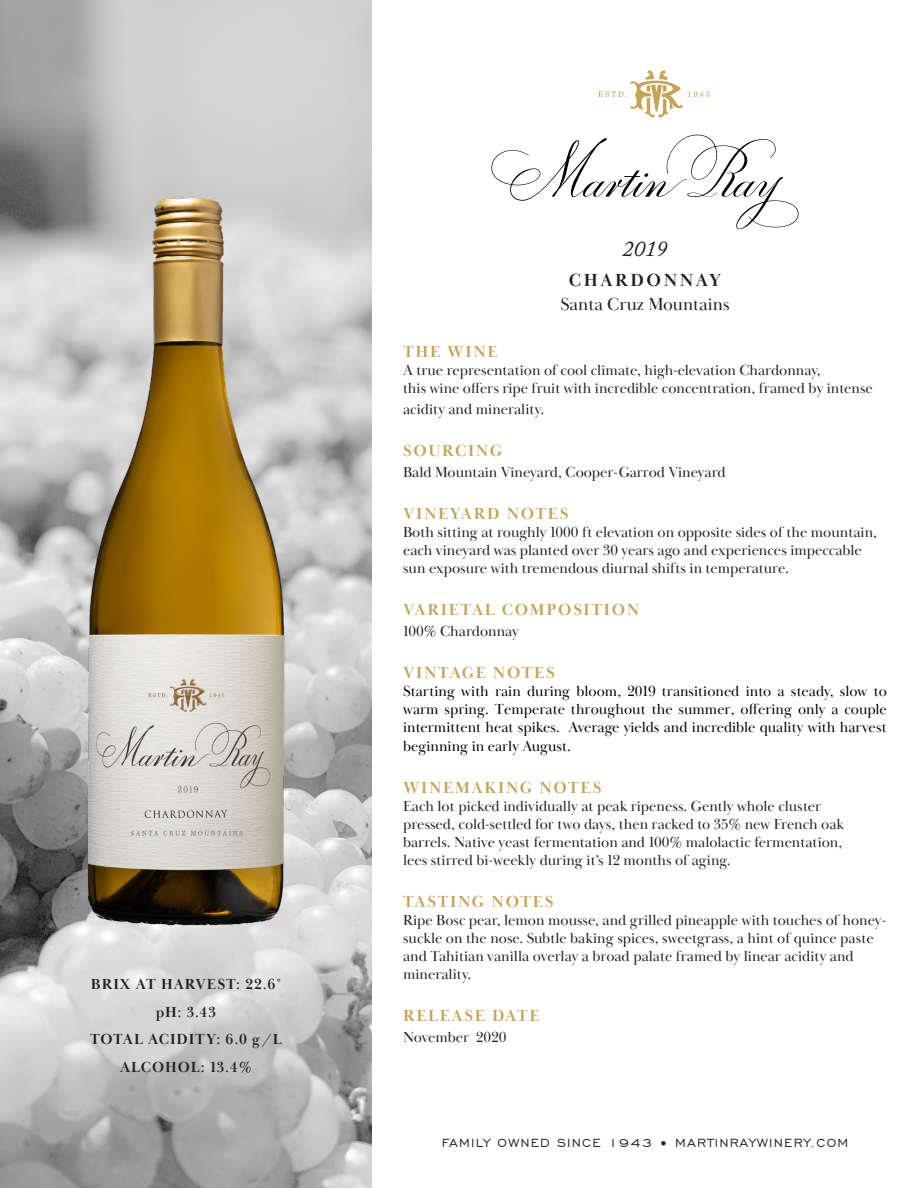
<style>
.page{position:relative;width:918px;height:1188px;background:#fff}
.page>*{position:absolute;margin:0;border:0;box-sizing:border-box;transform-origin:0 0}
.t1{font:italic 22.5px "Adobe Caslon Pro";color:#231f20}
.t2{font:18px "Baskerville Display PT";color:#231f20}
.t3{font:700 18px "Baskerville Display PT";letter-spacing:.14em;color:#231f20}
.t4{font:700 16.5px "Baskerville Display PT";letter-spacing:.1em;color:#c6a456}
.Body{font:15px/18px "Baskerville Display PT";color:#231f20}
.Type_Blocks{font:15px/18px "Baskerville Display PT";color:#000;text-align:justify}
.t5{font:700 15px "Baskerville Display PT";letter-spacing:.06em;color:#231f20}
.t6{font:15px "Engravers Gothic BT";letter-spacing:.08em;color:#231f20}
</style>
<div class="page">
<img style="left:0;top:0;width:372px;height:1188px">
<img style="left:76px;top:187px;width:220px;height:749px">
<svg style="left:491px;top:135px;width:308px;height:94px"></svg>
<svg style="left:598px;top:70px;width:112px;height:48px"></svg>
<p class="t5" style="left:91px;top:975px;width:192px">BRIX AT HARVEST: 22.6˚</p>
<p class="t5" style="left:156px;top:1003px;width:62px">pH: 3.43</p>
<p class="t5" style="left:90px;top:1031px;width:193px">TOTAL ACIDITY: 6.0 g/L</p>
<p class="t5" style="left:120px;top:1058px;width:133px">ALCOHOL: 13.4%</p>
<p class="t1" style="left:622px;top:235px;width:46px">2019</p>
<p class="t3" style="left:569px;top:270px;width:154px">CHARDONNAY</p>
<p class="t2" style="left:560px;top:294px;width:171px">Santa Cruz Mountains</p>
<p class="t4" style="left:403px;top:342px;width:96px">THE WINE</p>
<p class="Body" style="left:403px;top:361px;width:419px">A true representation of cool climate, high-elevation Chardonnay,</p>
<p class="Body" style="left:403px;top:379px;width:471px">this wine offers ripe fruit with incredible concentration, framed by intense</p>
<p class="Body" style="left:403px;top:400px;width:143px">acidity and minerality.</p>
<p class="t4" style="left:403px;top:441px;width:101px">SOURCING</p>
<p class="Body" style="left:403px;top:463px;width:324px">Bald Mountain Vineyard, Cooper-Garrod Vineyard</p>
<p class="t4" style="left:403px;top:504px;width:167px">VINEYARD NOTES</p>
<p class="Body" style="left:403px;top:523px;width:476px">Both sitting at roughly 1000 ft elevation on opposite sides of the mountain, each vineyard was planted over 30 years ago and experiences impeccable sun exposure with tremendous diurnal shifts in temperature.</p>
<p class="t4" style="left:403px;top:600px;width:238px">VARIETAL COMPOSITION</p>
<p class="Body" style="left:403px;top:622px;width:117px">100% Chardonnay</p>
<p class="t4" style="left:403px;top:663px;width:153px">VINTAGE NOTES</p>
<p class="Type_Blocks" style="left:403px;top:682px;width:485px">Starting with rain during bloom, 2019 transitioned into a steady, slow to warm spring. Temperate throughout the summer, offering only a couple intermittent heat spikes. Average yields and incredible quality with harvest</p>
<p class="Type_Blocks" style="left:403px;top:738px;width:170px">beginning in early August.</p>
<p class="t4" style="left:403px;top:778px;width:200px">WINEMAKING NOTES</p>
<p class="Body" style="left:403px;top:798px;width:420px">Each lot picked individually at peak ripeness. Gently whole cluster</p>
<p class="Body" style="left:403px;top:816px;width:443px">pressed, cold-settled for two days, then racked to 35% new French oak</p>
<p class="Body" style="left:403px;top:834px;width:441px">barrels. Native yeast fermentation and 100% malolactic fermentation,</p>
<p class="Body" style="left:403px;top:852px;width:329px">lees stirred bi-weekly during it’s 12 months of aging.</p>
<p class="t4" style="left:403px;top:892px;width:152px">TASTING NOTES</p>
<p class="Body" style="left:403px;top:912px;width:485px">Ripe Bosc pear, lemon mousse, and grilled pineapple with touches of honey&shy;suckle on the nose. Subtle baking spices, sweetgrass, a hint of quince paste and Tahitian vanilla overlay a broad palate framed by linear acidity and minerality.</p>
<p class="t4" style="left:403px;top:1006px;width:138px">RELEASE DATE</p>
<p class="Body" style="left:403px;top:1029px;width:105px">November 2020</p>
<p class="t6" style="left:442px;top:1135px;width:408px">FAMILY OWNED SINCE 1943 • MARTINRAYWINERY.COM</p>
</div>
